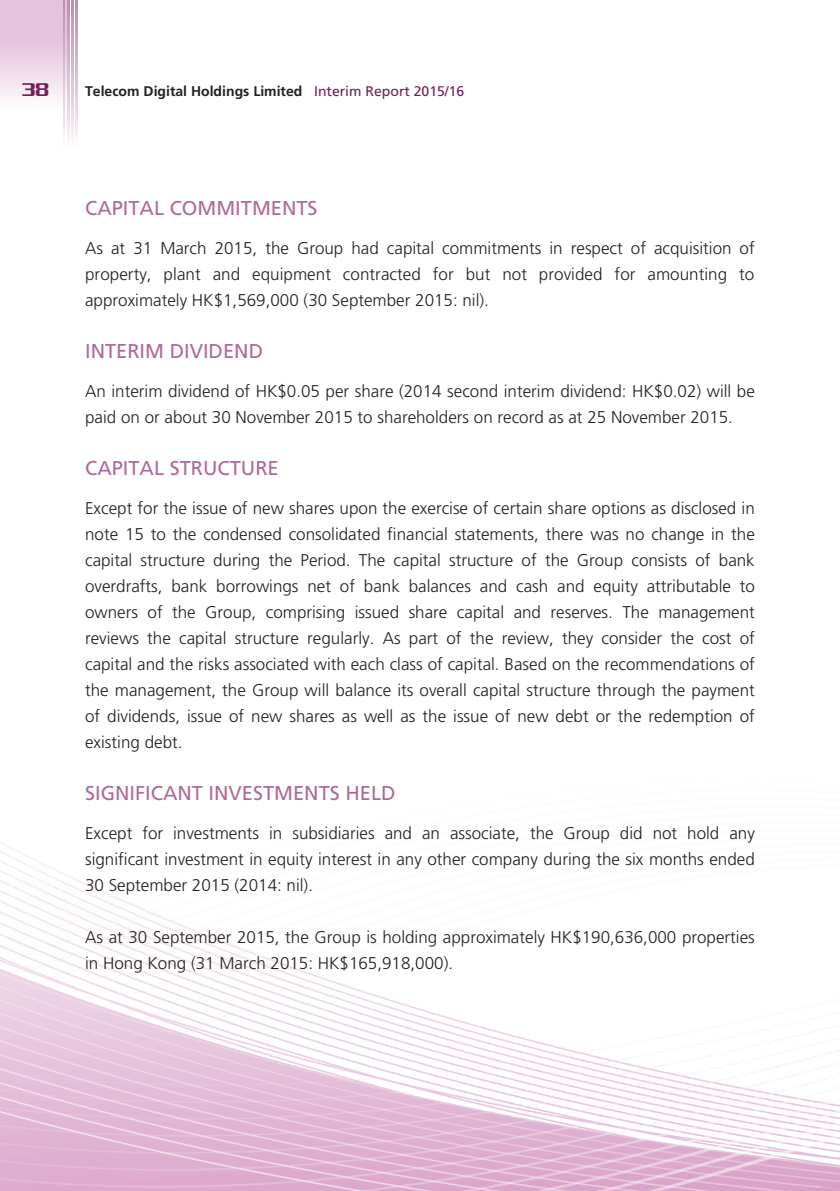
<style>
.page{position:relative;width:840px;height:1191px;background:#fff}
.page>*{position:absolute;margin:0;border:0;box-sizing:border-box;transform-origin:0 0}
.t1{font:20px "Frutiger LT Std";color:#ae6a9a}
.t2{font:500 20px "Serpentine Std";color:#721d5a}
.t3{font:300 17px/26px "Frutiger LT Std";color:#231f20;text-align:justify}
.t4{font:700 14px "Frutiger LT Std";color:#231f20}
.s1{font-weight:400;color:#721d5a}
</style>
<div class="page">
<img style="left:0;top:0;width:839px;height:1191px">
<div style="left:0;top:0;width:70px;height:112px;background:linear-gradient(to bottom,#e0b4d3,#fbf7fa)"></div>
<svg style="left:64px;top:0;width:1px;height:149px"></svg>
<svg style="left:68px;top:0;width:1px;height:149px"></svg>
<svg style="left:76px;top:0;width:1px;height:149px"></svg>
<svg style="left:72px;top:0;width:1px;height:149px"></svg>
<p class="t2" style="left:22px;top:79px;width:28px">38</p>
<p class="t4" style="left:85px;top:83px;width:380px">Telecom Digital Holdings Limited <span class="s1">Interim Report 2015/16</span></p>
<p class="t1" style="left:85px;top:196px;width:234px">CAPITAL COMMITMENTS</p>
<p class="t3" style="left:85px;top:235px;width:670px">As at 31 March 2015, the Group had capital commitments in respect of acquisition of property, plant and equipment contracted for but not provided for amounting to approximately HK$1,569,000 (30 September 2015: nil).</p>
<p class="t1" style="left:85px;top:339px;width:179px">INTERIM DIVIDEND</p>
<p class="t3" style="left:85px;top:378px;width:670px">An interim dividend of HK$0.05 per share (2014 second interim dividend: HK$0.02) will be paid on or about 30 November 2015 to shareholders on record as at 25 November 2015.</p>
<p class="t1" style="left:85px;top:456px;width:195px">CAPITAL STRUCTURE</p>
<p class="t3" style="left:85px;top:495px;width:671px">Except for the issue of new shares upon the exercise of certain share options as disclosed in note 15 to the condensed consolidated financial statements, there was no change in the capital structure during the Period. The capital structure of the Group consists of bank overdrafts, bank borrowings net of bank balances and cash and equity attributable to owners of the Group, comprising issued share capital and reserves. The management reviews the capital structure regularly. As part of the review, they consider the cost of capital and the risks associated with each class of capital. Based on the recommendations of the management, the Group will balance its overall capital structure through the payment of dividends, issue of new shares as well as the issue of new debt or the redemption of existing debt.</p>
<p class="t1" style="left:85px;top:781px;width:312px">SIGNIFICANT INVESTMENTS HELD</p>
<p class="t3" style="left:85px;top:820px;width:671px">Except for investments in subsidiaries and an associate, the Group did not hold any significant investment in equity interest in any other company during the six months ended 30 September 2015 (2014: nil).</p>
<p class="t3" style="left:85px;top:924px;width:670px">As at 30 September 2015, the Group is holding approximately HK$190,636,000 properties in Hong Kong (31 March 2015: HK$165,918,000).</p>
</div>
